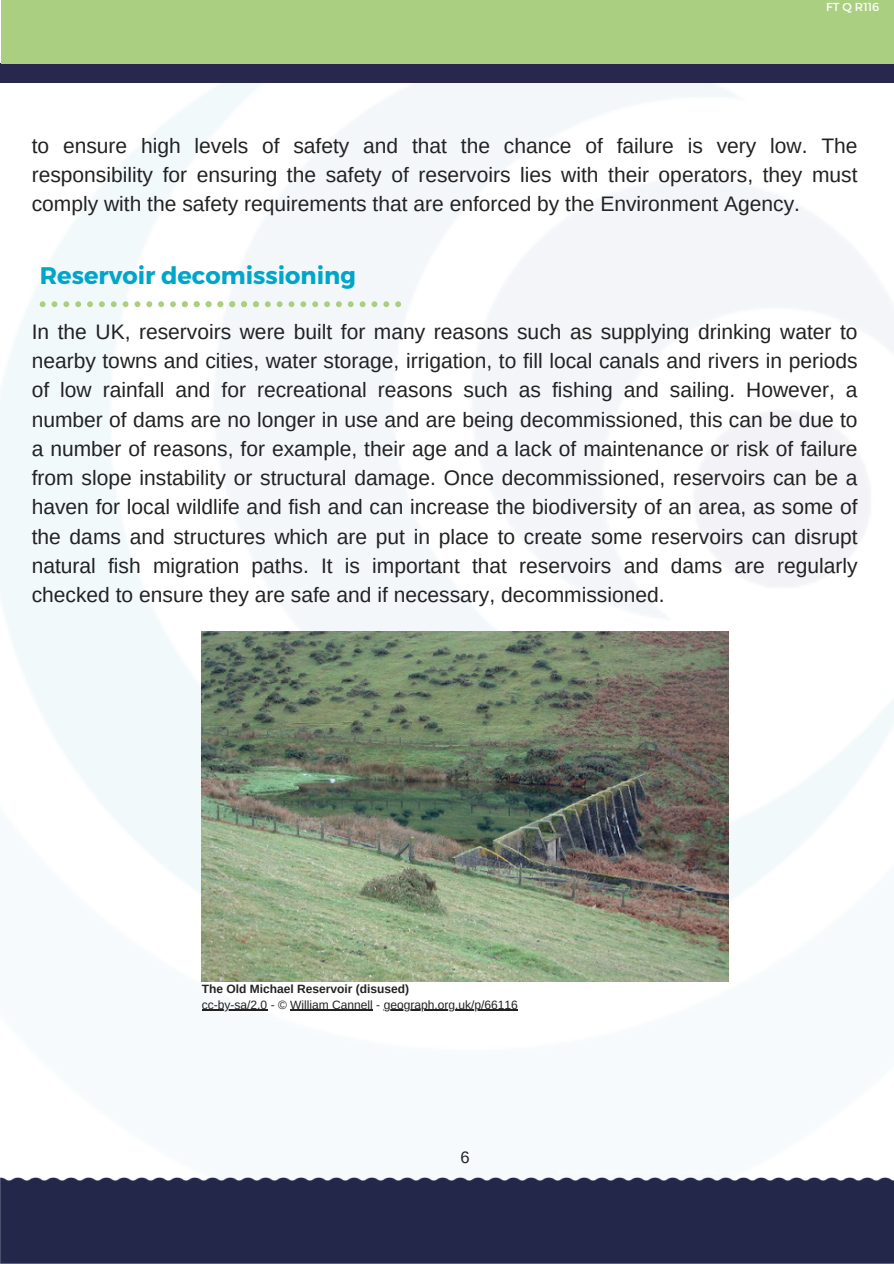
<style>
.page{position:relative;width:894px;height:1264px;background:#fff}
.page>*{position:absolute;margin:0;border:0;box-sizing:border-box;transform-origin:0 0}
.t1{font:700 24px "Montserrat";color:#00a6c9}
.t2{font:21px/29.2px "Arimo";color:#222;text-align:justify}
.t3{font:16.5px "Arimo";color:#222}
.t4{font:12px "Arimo";color:#222}
.t5{font:700 12px "Arimo";color:#222}
.t6{font:11.55px "Montserrat";color:#fff}
</style>
<div class="page">
<img style="left:0;top:82px;width:893px;height:929px">
<div style="left:0;top:1177px;width:893px;height:86px;background:#23284b"></div>
<div style="left:0;top:63px;width:893px;height:19px;background:#28284f"></div>
<div style="left:1px;top:0;width:892px;height:63px;background:#abcf80"></div>
<svg style="left:288px;top:301px;width:6px;height:6px"></svg>
<svg style="left:265px;top:301px;width:17px;height:6px"></svg>
<svg style="left:359px;top:301px;width:6px;height:6px"></svg>
<svg style="left:371px;top:301px;width:6px;height:6px"></svg>
<svg style="left:383px;top:301px;width:6px;height:6px"></svg>
<svg style="left:395px;top:301px;width:6px;height:6px"></svg>
<svg style="left:348px;top:301px;width:5px;height:6px"></svg>
<svg style="left:312px;top:301px;width:6px;height:6px"></svg>
<svg style="left:324px;top:301px;width:6px;height:6px"></svg>
<svg style="left:300px;top:301px;width:6px;height:6px"></svg>
<svg style="left:336px;top:301px;width:6px;height:6px"></svg>
<svg style="left:99px;top:301px;width:6px;height:6px"></svg>
<svg style="left:111px;top:301px;width:6px;height:6px"></svg>
<svg style="left:87px;top:301px;width:6px;height:6px"></svg>
<svg style="left:134px;top:301px;width:6px;height:6px"></svg>
<svg style="left:40px;top:301px;width:6px;height:6px"></svg>
<svg style="left:146px;top:301px;width:6px;height:6px"></svg>
<svg style="left:52px;top:301px;width:5px;height:6px"></svg>
<svg style="left:63px;top:301px;width:6px;height:6px"></svg>
<svg style="left:75px;top:301px;width:6px;height:6px"></svg>
<svg style="left:123px;top:301px;width:5px;height:6px"></svg>
<svg style="left:217px;top:301px;width:6px;height:6px"></svg>
<svg style="left:229px;top:301px;width:6px;height:6px"></svg>
<svg style="left:241px;top:301px;width:6px;height:6px"></svg>
<svg style="left:253px;top:301px;width:6px;height:6px"></svg>
<svg style="left:205px;top:301px;width:6px;height:6px"></svg>
<svg style="left:170px;top:301px;width:6px;height:6px"></svg>
<svg style="left:182px;top:301px;width:6px;height:6px"></svg>
<svg style="left:158px;top:301px;width:6px;height:6px"></svg>
<svg style="left:194px;top:301px;width:5px;height:6px"></svg>
<hr style="left:202px;top:1009px;width:65px;height:1px;background:#222">
<hr style="left:290px;top:1009px;width:83px;height:1px;background:#222">
<hr style="left:383px;top:1009px;width:134px;height:1px;background:#222">
<img style="left:202px;top:631px;width:526px;height:350px">
<h4 class="t6" style="left:825px;top:0;width:55px">FT Q R116</h4>
<h2 class="t2" style="left:32px;top:131px;width:827px">to ensure high levels of safety and that the chance of failure is very low. The responsibility for ensuring the safety of reservoirs lies with their operators, they must comply with the safety requirements that are enforced by the Environment Agency.</h2>
<h3 class="t1" style="left:40px;top:260px;width:317px">Reservoir decomissioning</h3>
<p class="t2" style="left:32px;top:317px;width:827px">In the UK, reservoirs were built for many reasons such as supplying drinking water to nearby towns and cities, water storage, irrigation, to fill local canals and rivers in periods of low rainfall and for recreational reasons such as fishing and sailing. However, a number of dams are no longer in use and are being decommissioned, this can be due to a number of reasons, for example, their age and a lack of maintenance or risk of failure from slope instability or structural damage. Once decommissioned, reservoirs can be a haven for local wildlife and fish and can increase the biodiversity of an area, as some of the dams and structures which are put in place to create some reservoirs can disrupt natural fish migration paths. It is important that reservoirs and dams are regularly checked to ensure they are safe and if necessary, decommissioned.</p>
<h1 class="t5" style="left:202px;top:981px;width:209px">The Old Michael Reservoir (disused)</h1>
<h2 class="t4" style="left:202px;top:997px;width:317px">cc-by-sa/2.0 - © William Cannell - geograph.org.uk/p/66116</h2>
<p class="t3" style="left:460px;top:1148px;width:11px">6</p>
</div>
